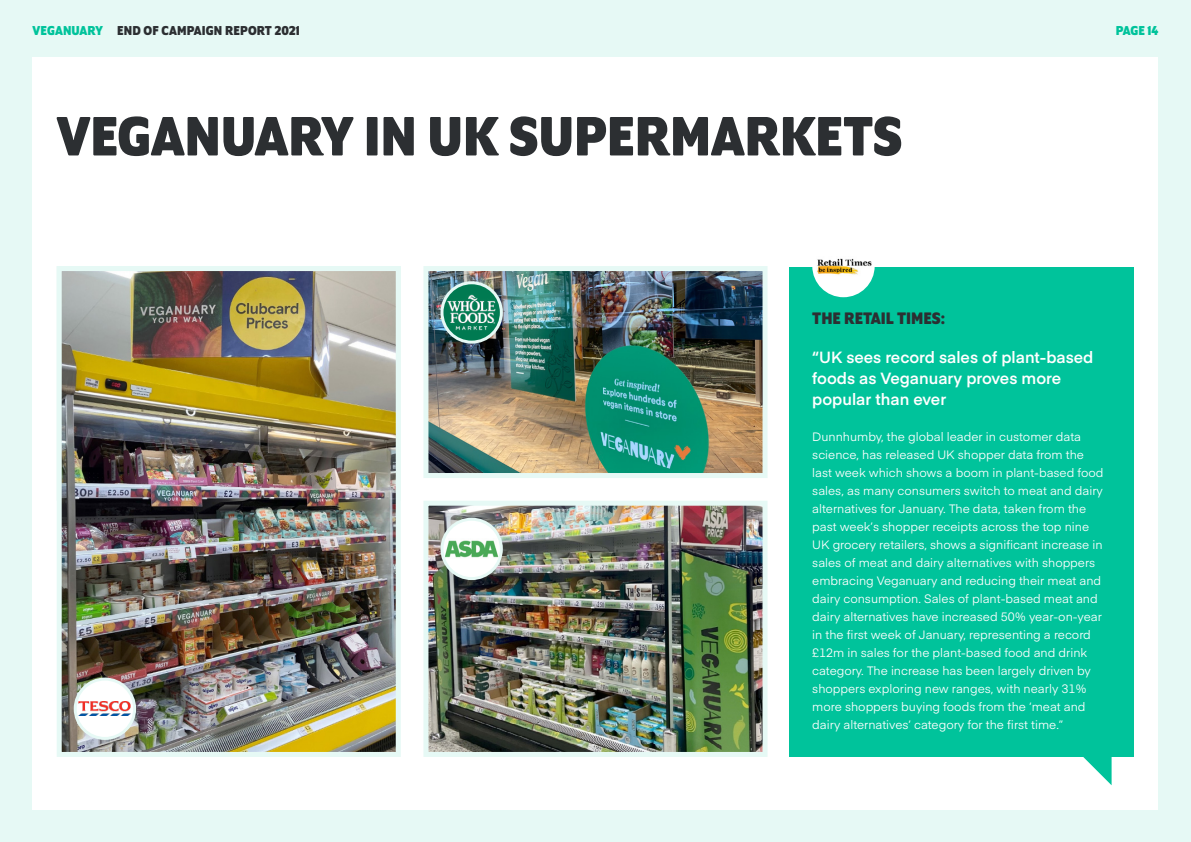
<style>
.page{position:relative;width:1191px;height:842px;background:#e6f9f5}
.page>*{position:absolute;margin:0;border:0;box-sizing:border-box;transform-origin:0 0}
.t1{font:700 60px "Program OT";color:#2c2f32}
.t2{font:700 18px "Program OT";color:#2c2f32}
.t3{font:600 16px/21px "Eina 01";color:#fff}
.t4{font:700 14px "Program OT";letter-spacing:.01em;color:#2c2f32}
.t5{font:700 14px "Program OT";letter-spacing:-.01em;color:#00c39b}
.t6{font:12px/18px "Eina 01";color:#fff}
.s1{color:#00c39b}
</style>
<div class="page">
<div style="left:33px;top:57px;width:1125px;height:752px;background:#fff"></div>
<div style="left:789px;top:267px;width:345px;height:490px;background:#00c39b"></div>
<svg style="left:1083px;top:757px;width:28px;height:28px"></svg>
<div style="left:813px;top:236px;width:60px;height:60px;background:#fff;border-radius:50%"></div>
<img style="left:814px;top:258px;width:59px;height:23px">
<div style="left:812px;top:235px;width:62px;height:62px;border:3px solid #fff;border-radius:50%"></div>
<img style="left:429px;top:507px;width:332px;height:244px">
<div style="left:423px;top:501px;width:344px;height:256px;border:5px solid #e6f9f5"></div>
<img style="left:429px;top:272px;width:332px;height:200px">
<div style="left:423px;top:266px;width:344px;height:212px;border:5px solid #e6f9f5"></div>
<img style="left:63px;top:272px;width:332px;height:479px">
<div style="left:57px;top:266px;width:344px;height:491px;border:5px solid #e6f9f5"></div>
<div style="left:75px;top:679px;width:60px;height:59px;background:#fff;border-radius:50%"></div>
<img style="left:79px;top:702px;width:52px;height:14px">
<div style="left:74px;top:677px;width:62px;height:63px;border:3px solid #e6f9f5;border-radius:50%"></div>
<div style="left:442px;top:519px;width:59px;height:60px;background:#fff;border-radius:50%"></div>
<img style="left:445px;top:535px;width:54px;height:28px">
<div style="left:440px;top:518px;width:63px;height:62px;border:3px solid #e6f9f5;border-radius:50%"></div>
<img style="left:442px;top:283px;width:59px;height:59px;border-radius:30px">
<div style="left:440px;top:281px;width:63px;height:63px;border:3px solid #e6f9f5;border-radius:50%"></div>
<p class="t4" style="left:33px;top:22px;width:269px"><span class="s1">VEGANUARY</span> END OF CAMPAIGN REPORT 2021</p>
<p class="t5" style="left:1115px;top:22px;width:44px">PAGE 14</p>
<h1 class="t1" style="left:57px;top:102px;width:847px">VEGANUARY IN UK SUPERMARKETS</h1>
<h2 class="t2" style="left:812px;top:307px;width:134px">THE RETAIL TIMES:</h2>
<h3 class="t3" style="left:812px;top:345px;width:283px">“UK sees record sales of plant-based foods as Veganuary proves more popular than ever</h3>
<p class="t6" style="left:812px;top:426px;width:293px">Dunnhumby, the global leader in customer data science, has released UK shopper data from the last week which shows a boom in plant-based food sales, as many consumers switch to meat and dairy alternatives for January. The data, taken from the past week’s shopper receipts across the top nine UK grocery retailers, shows a significant increase in sales of meat and dairy alternatives with shoppers embracing Veganuary and reducing their meat and dairy consumption. Sales of plant-based meat and dairy alternatives have increased 50% year-on-year in the first week of January, representing a record £12m in sales for the plant-based food and drink category. The increase has been largely driven by shoppers exploring new ranges, with nearly 31% more shoppers buying foods from the ‘meat and dairy alternatives’ category for the first time.”</p>
</div>
